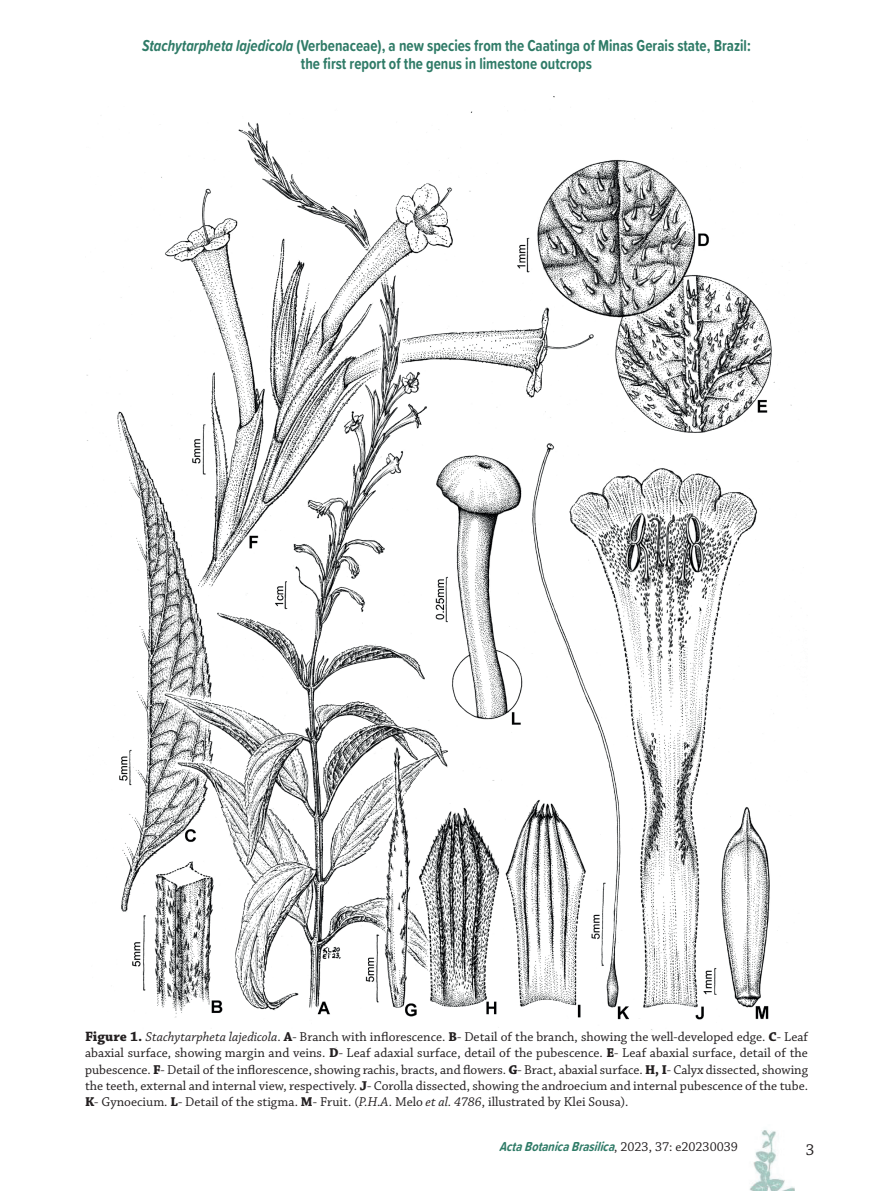
<style>
.page{position:relative;width:893px;height:1191px;background:#fff}
.page>*{position:absolute;margin:0;border:0;box-sizing:border-box;transform-origin:0 0}
.t1{font:700 16.5px/18px "Proxima Soft Cond";color:#2f7b67;text-align:center;scale:.91 1}
.t2{font:16.5px "Chaparral Pro";color:#231f20}
.t3{font:13.5px/16.2px "Chaparral Pro";color:#231f20;text-align:justify}
.t4{font:italic 700 13.5px "Proxima Soft Cond";color:#2f7b67;scale:.95 1}
.s1{font-style:italic}
.s2{font-weight:700;font-size:14.25px}
.s3{font-weight:700}
.s4{font-family:"Chaparral Pro";font-weight:400;font-style:normal;color:#231f20}
</style>
<div class="page">
<img style="left:749px;top:1130px;width:45px;height:61px">
<img style="left:86px;top:96px;width:706px;height:935px">
<p class="t1" style="left:142px;top:36px;width:670px"><span class="s1">Stachytarpheta lajedicola</span> (Verbenaceae), a new species from the Caatinga of Minas Gerais state, Brazil: the first report of the genus in limestone outcrops</p>
<p class="t3" style="left:85px;top:1029px;width:724px"><span class="s2">Figure 1.</span> <span class="s1">Stachytarpheta lajedicola</span>. <span class="s3">A</span>- Branch with inflorescence. <span class="s3">B</span>- Detail of the branch, showing the well-developed edge. <span class="s3">C</span>- Leaf abaxial surface, showing margin and veins. <span class="s3">D</span>- Leaf adaxial surface, detail of the pubescence. <span class="s3">E</span>- Leaf abaxial surface, detail of the pubescence. <span class="s3">F</span>- Detail of the inflorescence, showing rachis, bracts, and flowers. <span class="s3">G</span>- Bract, abaxial surface. <span class="s3">H, I</span>- Calyx dissected, showing the teeth, external and internal view, respectively. <span class="s3">J</span>- Corolla dissected, showing the androecium and internal pubescence of the tube.<br><span class="s3">K</span>- Gynoecium. <span class="s3">L</span>- Detail of the stigma. <span class="s3">M</span>- Fruit. (<span class="s1">P.H.A.</span> Melo <span class="s1">et al. 4786</span>, illustrated by Klei Sousa).</p>
<p class="t4" style="left:499px;top:1136px;width:253px">ActaBotanicaBrasilica<span class="s4">, 2 0 2 3 , 3 7 : e 2 0 2 3 0 0 3 9</span></p>
<p class="t2" style="left:806px;top:1141px;width:10px">3</p>
</div>
